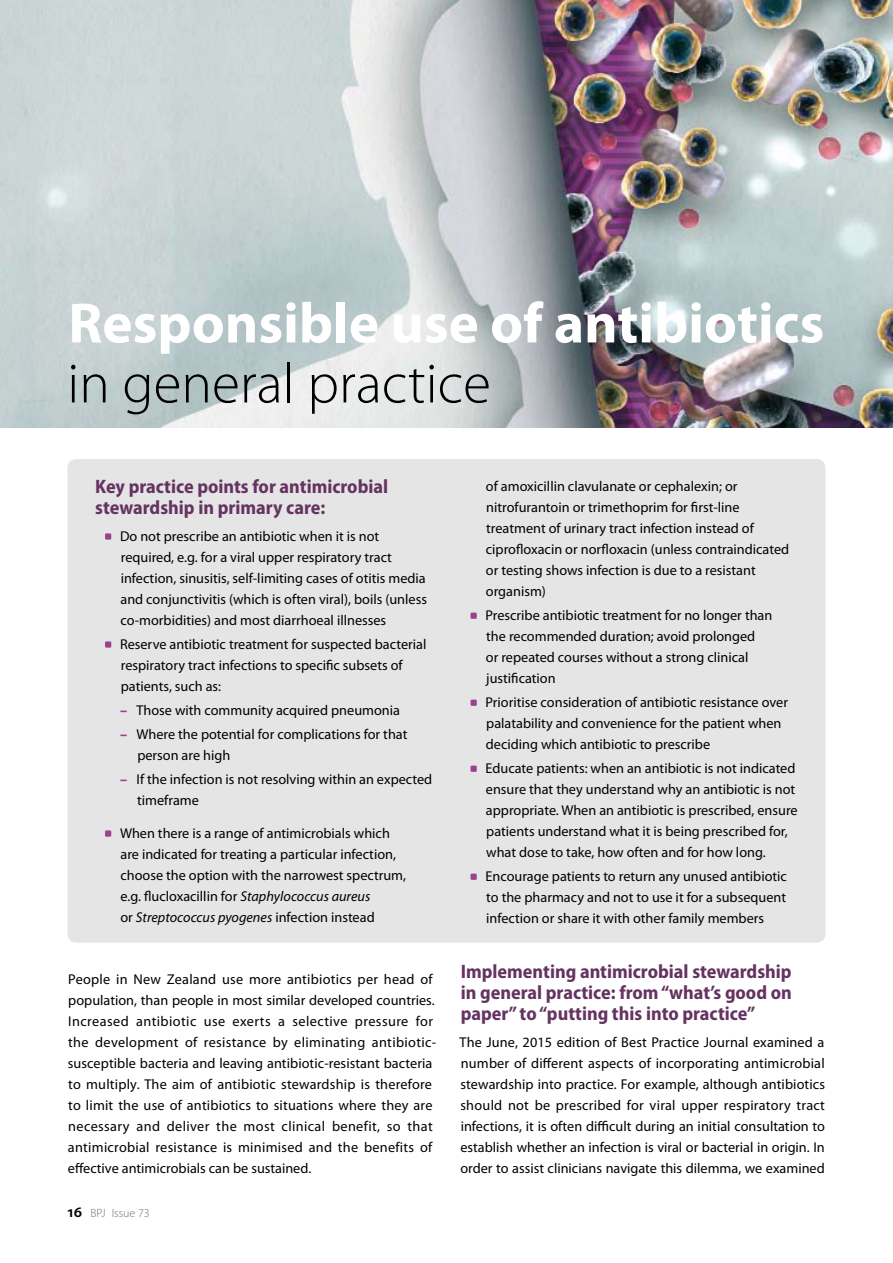
<style>
.page{position:relative;width:893px;height:1263px;background:#fff}
.page>*{position:absolute;margin:0;border:0;box-sizing:border-box;transform-origin:0 0}
.t1{font:700 57.3px "Myriad Pro";color:#fff}
.t2{font:300 57.3px "Myriad Pro";color:#000}
.t3{font:700 semi-condensed 19.5px/21px "Myriad Pro";color:#653361}
.t4{font:14.25px/21px "Myriad Pro";color:#000}
.t5{font:300 12px "Myriad Pro";color:#707173}
.s1{font-weight:900;color:#9b418e}
.s2{font-style:italic}
.s3{font-weight:600;font-size:15.75px;color:#000}
</style>
<div class="page">
<img style="left:0;top:0;width:893px;height:427px">
<div style="left:68px;top:459px;width:757px;height:484px;background:#e4e5e4;border-radius:9px"></div>
<svg style="left:105px;top:533px;width:6px;height:7px"></svg>
<svg style="left:105px;top:641px;width:6px;height:7px"></svg>
<svg style="left:105px;top:830px;width:6px;height:7px"></svg>
<svg style="left:470px;top:612px;width:7px;height:7px"></svg>
<svg style="left:470px;top:699px;width:7px;height:7px"></svg>
<svg style="left:470px;top:765px;width:7px;height:7px"></svg>
<svg style="left:470px;top:873px;width:7px;height:7px"></svg>
<h1 class="t1" style="left:68px;top:286px;width:757px">Responsible use of antibiotics</h1>
<h1 class="t2" style="left:67px;top:349px;width:425px">in general practice</h1>
<h2 class="t3" style="left:95px;top:476px;width:294px">Key practice points for antimicrobial stewardship in primary care:</h2>
<p class="t4" style="left:120px;top:525px;width:308px">Do not prescribe an antibiotic when it is not required, e.g. for a viral upper respiratory tract infection, sinusitis, self-limiting cases of otitis media and conjunctivitis (which is often viral), boils (unless co-morbidities) and most diarrhoeal illnesses</p>
<p class="t4" style="left:120px;top:633px;width:308px">Reserve antibiotic treatment for suspected bacterial respiratory tract infections to specific subsets of patients, such as:</p>
<p class="t4" style="left:120px;top:699px;width:281px"><span class="s1">–</span> Those with community acquired pneumonia</p>
<p class="t4" style="left:137px;top:723px;width:272px;text-indent:-17px"><span class="s1">–</span> Where the potential for complications for that person are high</p>
<p class="t4" style="left:137px;top:768px;width:297px;text-indent:-17px"><span class="s1">–</span> If the infection is not resolving within an expected timeframe</p>
<p class="t4" style="left:120px;top:822px;width:288px">When there is a range of antimicrobials which are indicated for treating a particular infection, choose the option with the narrowest spectrum, e.g. flucloxacillin for <span class="s2">Staphylococcus aureus<br></span>or <span class="s2">Streptococcus pyogenes</span> infection instead</p>
<p class="t4" style="left:486px;top:475px;width:305px">of amoxicillin clavulanate or cephalexin; or nitrofurantoin or trimethoprim for first-line treatment of urinary tract infection instead of ciprofloxacin or norfloxacin (unless contraindicated or testing shows infection is due to a resistant organism)</p>
<p class="t4" style="left:485px;top:604px;width:288px">Prescribe antibiotic treatment for no longer than the recommended duration; avoid prolonged<br>or repeated courses without a strong clinical justification</p>
<p class="t4" style="left:485px;top:691px;width:304px">Prioritise consideration of antibiotic resistance over palatability and convenience for the patient when deciding which antibiotic to prescribe</p>
<p class="t4" style="left:485px;top:757px;width:314px">Educate patients: when an antibiotic is not indicated ensure that they understand why an antibiotic is not appropriate. When an antibiotic is prescribed, ensure patients understand what it is being prescribed for, what dose to take, how often and for how long.</p>
<p class="t4" style="left:485px;top:865px;width:303px;text-align:justify">Encourage patients to return any unused antibiotic to the pharmacy and not to use it for a subsequent infection or share it with other family members</p>
<p class="t4" style="left:68px;top:969px;width:370px">People in New Zealand use more antibiotics per head of population, than people in most similar developed countries.<br>Increased antibiotic use exerts a selective pressure for the development of resistance by eliminating antibiotic&shy;susceptible bacteria and leaving antibiotic-resistant bacteria to multiply. The aim of antibiotic stewardship is therefore to limit the use of antibiotics to situations where they are necessary and deliver the most clinical benefit, so that antimicrobial resistance is minimised and the benefits of effective antimicrobials can be sustained.</p>
<h2 class="t3" style="left:461px;top:961px;width:333px;text-align:justify">Implementing antimicrobial stewardship in general practice: from “what’s good on paper” to “putting this into practice”</h2>
<p class="t4" style="left:460px;top:1031px;width:367px;text-align:justify">The June, 2015 edition of Best Practice Journal examined a number of different aspects of incorporating antimicrobial stewardship into practice. For example, although antibiotics should not be prescribed for viral upper respiratory tract infections, it is often difficult during an initial consultation to establish whether an infection is viral or bacterial in origin. In order to assist clinicians navigate this dilemma, we examined</p>
<p class="t5" style="left:68px;top:1206px;width:84px"><span class="s3">16</span> BPJ Issue 73</p>
</div>
